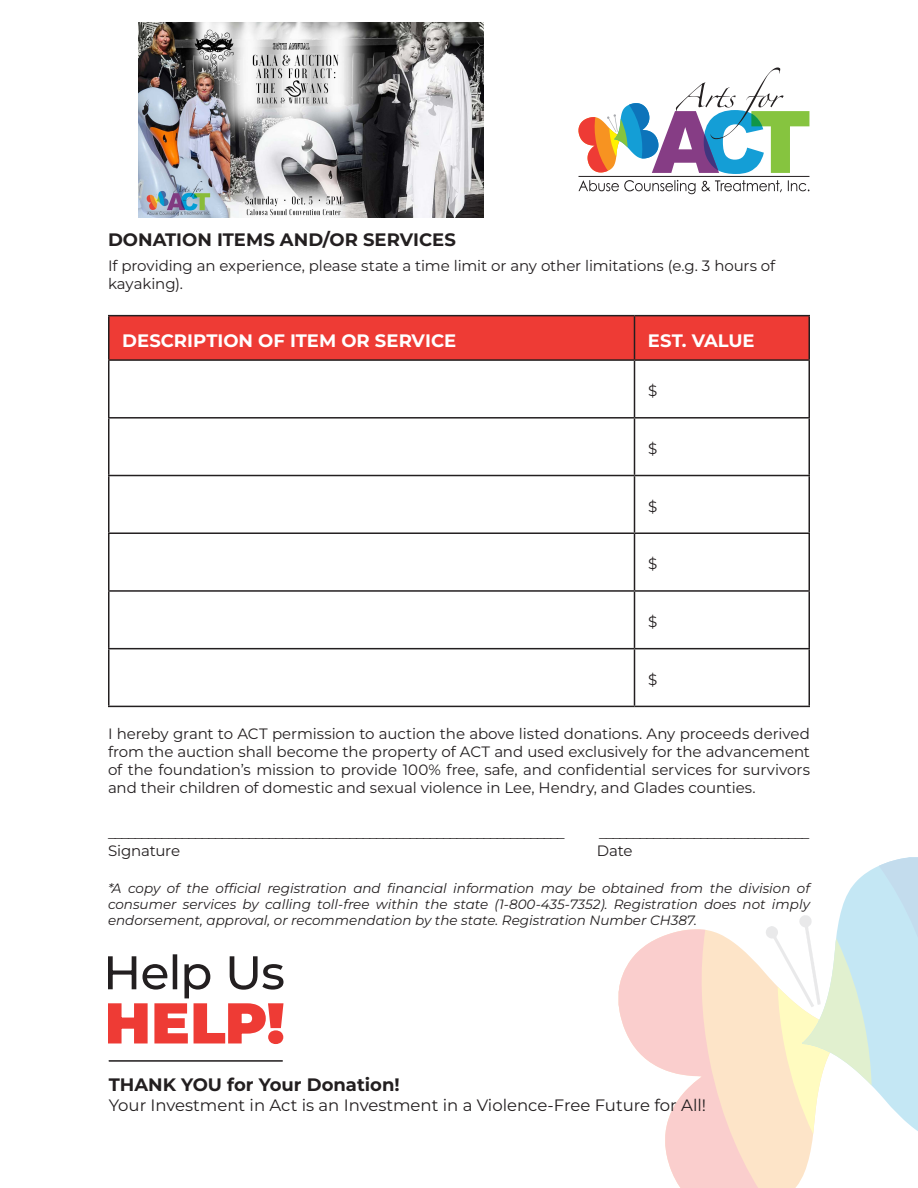
<style>
.page{position:relative;width:918px;height:1188px;background:#fff}
.page>*{position:absolute;margin:0;border:0;box-sizing:border-box;transform-origin:0 0}
.t1{font:700 18px "Montserrat";color:#231f20}
.t2{font:700 18px "Montserrat";color:#fff}
.t3{font:16.5px "Montserrat";color:#231f20}
.t4{font:15px/18px "Montserrat";letter-spacing:-.005em;color:#231f20}
.t5{font:italic 13.5px/16.2px "Montserrat";color:#231f20;text-align:justify}
</style>
<div class="page">
<svg style="left:618px;top:857px;width:300px;height:331px"></svg>
<svg style="left:579px;top:180px;width:230px;height:14px"></svg>
<hr style="left:579px;top:176px;width:230px;height:1px;background:#231f20">
<svg style="left:579px;top:68px;width:230px;height:106px"></svg>
<div style="left:110px;top:316px;width:698px;height:43px;background:#ee3b35"></div>
<hr style="left:108px;top:315px;width:526px;height:1px;background:#231f20">
<hr style="left:108px;top:316px;width:2px;height:43px;background:#231f20">
<hr style="left:634px;top:315px;width:176px;height:1px;background:#231f20">
<hr style="left:634px;top:316px;width:1px;height:43px;background:#231f20">
<hr style="left:808px;top:316px;width:2px;height:43px;background:#231f20">
<hr style="left:108px;top:359px;width:526px;height:2px;background:#231f20">
<hr style="left:108px;top:361px;width:2px;height:56px;background:#231f20">
<hr style="left:634px;top:359px;width:176px;height:2px;background:#231f20">
<hr style="left:634px;top:361px;width:1px;height:56px;background:#231f20">
<hr style="left:808px;top:361px;width:2px;height:56px;background:#231f20">
<hr style="left:108px;top:417px;width:526px;height:2px;background:#231f20">
<hr style="left:108px;top:419px;width:2px;height:56px;background:#231f20">
<hr style="left:634px;top:417px;width:176px;height:2px;background:#231f20">
<hr style="left:634px;top:419px;width:1px;height:56px;background:#231f20">
<hr style="left:808px;top:419px;width:2px;height:56px;background:#231f20">
<hr style="left:108px;top:475px;width:526px;height:1px;background:#231f20">
<hr style="left:108px;top:476px;width:2px;height:56px;background:#231f20">
<hr style="left:634px;top:475px;width:176px;height:1px;background:#231f20">
<hr style="left:634px;top:476px;width:1px;height:56px;background:#231f20">
<hr style="left:808px;top:476px;width:2px;height:56px;background:#231f20">
<hr style="left:108px;top:532px;width:526px;height:2px;background:#231f20">
<hr style="left:108px;top:534px;width:2px;height:56px;background:#231f20">
<hr style="left:634px;top:532px;width:176px;height:2px;background:#231f20">
<hr style="left:634px;top:534px;width:1px;height:56px;background:#231f20">
<hr style="left:808px;top:534px;width:2px;height:56px;background:#231f20">
<hr style="left:108px;top:590px;width:526px;height:2px;background:#231f20">
<hr style="left:108px;top:592px;width:2px;height:56px;background:#231f20">
<hr style="left:634px;top:590px;width:176px;height:2px;background:#231f20">
<hr style="left:634px;top:592px;width:1px;height:56px;background:#231f20">
<hr style="left:808px;top:592px;width:2px;height:56px;background:#231f20">
<hr style="left:108px;top:648px;width:526px;height:1px;background:#231f20">
<hr style="left:108px;top:649px;width:2px;height:57px;background:#231f20">
<hr style="left:634px;top:648px;width:176px;height:1px;background:#231f20">
<hr style="left:634px;top:649px;width:1px;height:57px;background:#231f20">
<hr style="left:808px;top:649px;width:2px;height:57px;background:#231f20">
<hr style="left:108px;top:706px;width:526px;height:1px;background:#231f20">
<hr style="left:634px;top:706px;width:176px;height:1px;background:#231f20">
<hr style="left:109px;top:1060px;width:174px;height:2px;background:#231f20">
<svg style="left:108px;top:954px;width:176px;height:90px"></svg>
<img style="left:138px;top:23px;width:346px;height:194px">
<p class="t1" style="left:108px;top:228px;width:349px">DONATION ITEMS AND/OR SERVICES</p>
<p class="t4" style="left:108px;top:256px;width:669px">If providing an experience, please state a time limit or any other limitations (e.g. 3 hours of kayaking).</p>
<p class="t2" style="left:122px;top:328px;width:335px">DESCRIPTION OF ITEM OR SERVICE</p>
<p class="t2" style="left:648px;top:328px;width:108px">EST. VALUE</p>
<p class="t4" style="left:648px;top:381px;width:11px">$</p>
<p class="t4" style="left:648px;top:439px;width:11px">$</p>
<p class="t4" style="left:648px;top:497px;width:11px">$</p>
<p class="t4" style="left:648px;top:555px;width:11px">$</p>
<p class="t4" style="left:648px;top:612px;width:11px">$</p>
<p class="t4" style="left:648px;top:670px;width:11px">$</p>
<p class="t4" style="left:108px;top:725px;width:704px;text-align:justify">I hereby grant to ACT permission to auction the above listed donations. Any proceeds derived from the auction shall become the property of ACT and used exclusively for the advancement of the foundation’s mission to provide 100% free, safe, and confidential services for survivors and their children of domestic and sexual violence in Lee, Hendry, and Glades counties.</p>
<p class="t4" style="left:108px;top:824px;width:458px">____________________________________________________________________</p>
<p class="t4" style="left:599px;top:824px;width:211px">_______________________________</p>
<p class="t4" style="left:108px;top:842px;width:74px">Signature</p>
<p class="t4" style="left:597px;top:842px;width:37px">Date</p>
<p class="t5" style="left:108px;top:880px;width:704px">*A copy of the official registration and financial information may be obtained from the division of consumer services by calling toll-free within the state (1-800-435-7352). Registration does not imply endorsement, approval, or recommendation by the state. Registration Number CH387.</p>
<p class="t1" style="left:109px;top:1073px;width:292px">THANK YOU for Your Donation!</p>
<p class="t3" style="left:109px;top:1094px;width:599px">Your Investment in Act is an Investment in a Violence-Free Future for All!</p>
</div>
